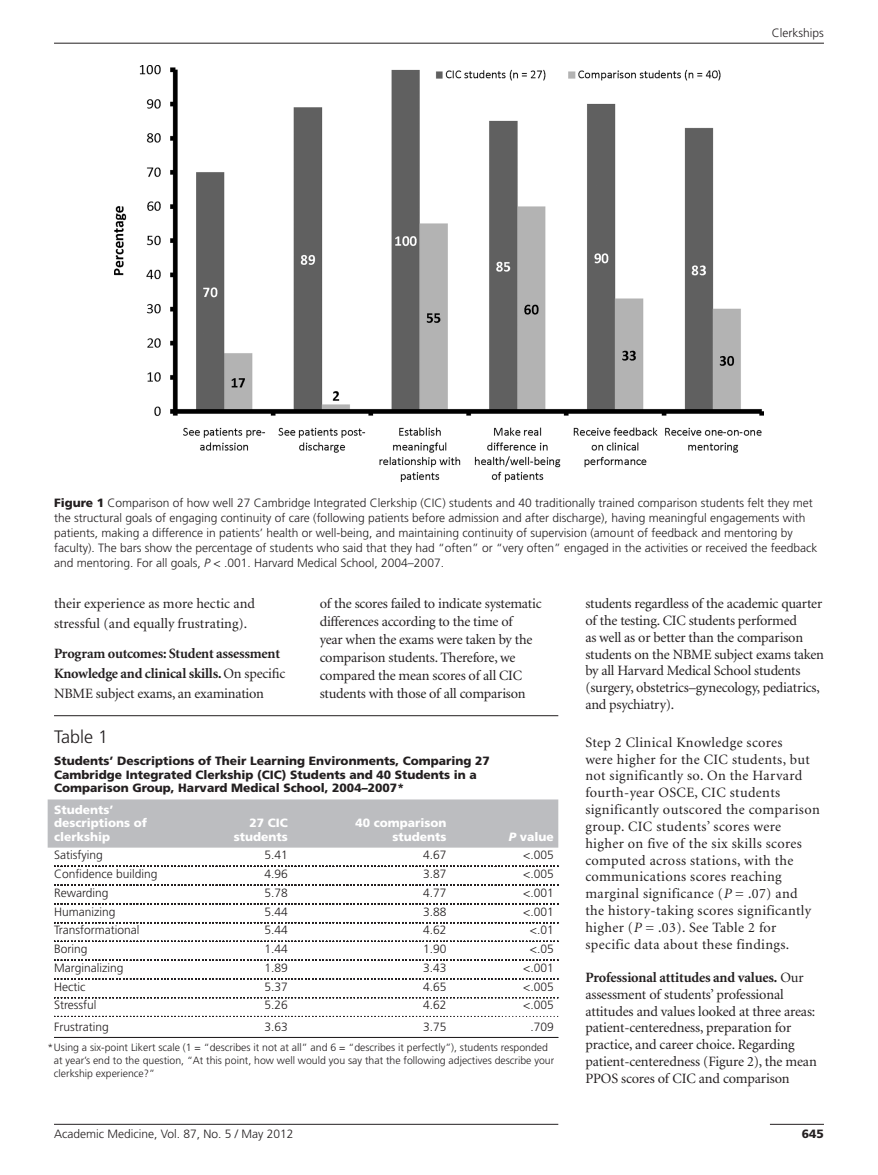
<style>
.page{position:relative;width:878px;height:1175px;background:#fff}
.page>*{position:absolute;margin:0;border:0;box-sizing:border-box;transform-origin:0 0}
.t1{font:300 18px "Frutiger";color:#231f20}
.t2{font:14.25px/16.8px "Minion";letter-spacing:-.01em;color:#231f20}
.t3{font:14.25px/16.8px "Minion";letter-spacing:.025em;color:#231f20}
.t4{font:700 14.25px/20.2px "Minion";letter-spacing:-.015em;color:#231f20}
.t5{font:300 12px/15px "Frutiger";color:#231f20}
.t6{font:900 12px/13.5px "Frutiger";color:#231f20}
.t7{font:900 12px/13.5px "Frutiger";color:#fff;text-align:right}
.t8{font:300 10.5px/12.8px "Frutiger";color:#231f20}
.s1{font-weight:900}
.s2{font-style:italic}
.s3{font-weight:400}
.s4{font-weight:700}
</style>
<div class="page">
<hr style="left:54px;top:43px;width:770px;height:1px;background:#231f20">
<hr style="left:54px;top:1124px;width:504px;height:1px;background:#231f20">
<hr style="left:770px;top:1124px;width:54px;height:1px;background:#231f20">
<img style="left:115px;top:66px;width:648px;height:415px">
<div style="left:48px;top:799px;width:510px;height:48px;background:#bcbdc0"></div>
<svg style="left:54px;top:866px;width:504px;height:1px"></svg>
<svg style="left:54px;top:884px;width:504px;height:1px"></svg>
<svg style="left:54px;top:903px;width:504px;height:1px"></svg>
<svg style="left:54px;top:922px;width:504px;height:1px"></svg>
<svg style="left:54px;top:941px;width:504px;height:1px"></svg>
<svg style="left:54px;top:959px;width:504px;height:1px"></svg>
<svg style="left:54px;top:978px;width:504px;height:1px"></svg>
<svg style="left:54px;top:997px;width:504px;height:1px"></svg>
<svg style="left:54px;top:1016px;width:504px;height:1px"></svg>
<hr style="left:54px;top:715px;width:504px;height:1px;background:#231f20">
<hr style="left:54px;top:1037px;width:504px;height:1px;background:#231f20">
<p class="t5" style="left:771px;top:26px;width:54px">Clerkships</p>
<p class="t5" style="left:54px;top:495px;width:765px"><span class="s1">Figure 1</span> Comparison of how well 27 Cambridge Integrated Clerkship (CIC) students and 40 traditionally trained comparison students felt they met the structural goals of engaging continuity of care (following patients before admission and after discharge), having meaningful engagements with patients, making a difference in patients’ health or well-being, and maintaining continuity of supervision (amount of feedback and mentoring by faculty). The bars show the percentage of students who said that they had “often” or “very often” engaged in the activities or received the feedback and mentoring. For all goals, <span class="s2">P</span> &lt; .001. Harvard Medical School, 2004–2007.</p>
<p class="t2" style="left:54px;top:594px;width:202px;line-height:20.2px">their experience as more hectic and stressful (and equally frustrating).</p>
<p class="t4" style="left:54px;top:643px;width:233px">Program outcomes: Student assessment<br>Knowledge and clinical skills. <span class="s3">On specific<br>NBME subject exams, an examination</span></p>
<p class="t2" style="left:320px;top:595px;width:223px;line-height:18px">of the scores failed to indicate systematic differences according to the time of<br>year when the exams were taken by the comparison students. Therefore, we compared the mean scores of all CIC students with those of all comparison</p>
<p class="t2" style="left:585px;top:596px;width:240px">students regardless of the academic quarter of the testing. CIC students performed<br>as well as or better than the comparison students on the NBME subject exams taken by all Harvard Medical School students (surgery, obstetrics–gynecology, pediatrics, and psychiatry).</p>
<p class="t3" style="left:585px;top:734px;width:236px">Step 2 Clinical Knowledge scores<br>were higher for the CIC students, but not significantly so. On the Harvard fourth-year OSCE, CIC students significantly outscored the comparison group. CIC students’ scores were higher on five of the six skills scores computed across stations, with the communications scores reaching marginal significance (<span class="s2">P</span> = .07) and the history-taking scores significantly higher (<span class="s2">P</span> = .03). See Table 2 for specific data about these findings.</p>
<p class="t2" style="left:585px;top:969px;width:233px"><span class="s4">Professional attitudes and values.</span> Our assessment of students’ professional attitudes and values looked at three areas: patient-centeredness, preparation for practice, and career choice. Regarding patient-centeredness (Figure 2), the mean PPOS scores of CIC and comparison</p>
<h1 class="t1" style="left:54px;top:726px;width:56px">Table 1</h1>
<p class="t6" style="left:54px;top:754px;width:437px">Students’ Descriptions of Their Learning Environments, Comparing 27<br>Cambridge Integrated Clerkship (CIC) Students and 40 Students in a<br>Comparison Group, Harvard Medical School, 2004–2007*</p>
<p class="t7" style="left:54px;top:803px;width:95px;text-align:left">Students’ descriptions of clerkship</p>
<p class="t7" style="left:234px;top:816px;width:56px">27 CIC students</p>
<p class="t7" style="left:355px;top:816px;width:93px">40 comparison students</p>
<p class="t7" style="left:508px;top:830px;width:47px"><span class="s2">P</span> value</p>
<p class="t5" style="left:54px;top:847px;width:50px">Satisfying</p>
<p class="t5" style="left:264px;top:847px;width:25px">5.41</p>
<p class="t5" style="left:423px;top:847px;width:25px">4.67</p>
<p class="t5" style="left:523px;top:847px;width:32px">&lt;.005</p>
<p class="t5" style="left:54px;top:866px;width:105px">Confidence building</p>
<p class="t5" style="left:264px;top:866px;width:25px">4.96</p>
<p class="t5" style="left:423px;top:866px;width:25px">3.87</p>
<p class="t5" style="left:523px;top:866px;width:32px">&lt;.005</p>
<p class="t5" style="left:54px;top:885px;width:56px">Rewarding</p>
<p class="t5" style="left:264px;top:885px;width:25px">5.78</p>
<p class="t5" style="left:423px;top:885px;width:25px">4.77</p>
<p class="t5" style="left:523px;top:885px;width:32px">&lt;.001</p>
<p class="t5" style="left:54px;top:904px;width:63px">Humanizing</p>
<p class="t5" style="left:264px;top:904px;width:25px">5.44</p>
<p class="t5" style="left:423px;top:904px;width:25px">3.88</p>
<p class="t5" style="left:523px;top:904px;width:32px">&lt;.001</p>
<p class="t5" style="left:54px;top:922px;width:87px">Transformational</p>
<p class="t5" style="left:264px;top:922px;width:25px">5.44</p>
<p class="t5" style="left:423px;top:922px;width:25px">4.62</p>
<p class="t5" style="left:530px;top:922px;width:25px">&lt;.01</p>
<p class="t5" style="left:54px;top:941px;width:35px">Boring</p>
<p class="t5" style="left:264px;top:941px;width:25px">1.44</p>
<p class="t5" style="left:423px;top:941px;width:25px">1.90</p>
<p class="t5" style="left:530px;top:941px;width:25px">&lt;.05</p>
<p class="t5" style="left:54px;top:960px;width:71px">Marginalizing</p>
<p class="t5" style="left:264px;top:960px;width:25px">1.89</p>
<p class="t5" style="left:423px;top:960px;width:25px">3.43</p>
<p class="t5" style="left:523px;top:960px;width:32px">&lt;.001</p>
<p class="t5" style="left:54px;top:979px;width:33px">Hectic</p>
<p class="t5" style="left:264px;top:979px;width:25px">5.37</p>
<p class="t5" style="left:423px;top:979px;width:25px">4.65</p>
<p class="t5" style="left:523px;top:979px;width:32px">&lt;.005</p>
<p class="t5" style="left:54px;top:997px;width:44px">Stressful</p>
<p class="t5" style="left:264px;top:997px;width:25px">5.26</p>
<p class="t5" style="left:423px;top:997px;width:25px">4.62</p>
<p class="t5" style="left:523px;top:997px;width:32px">&lt;.005</p>
<p class="t5" style="left:54px;top:1020px;width:56px">Frustrating</p>
<p class="t5" style="left:264px;top:1020px;width:25px">3.63</p>
<p class="t5" style="left:423px;top:1020px;width:25px">3.75</p>
<p class="t5" style="left:530px;top:1020px;width:25px">.709</p>
<p class="t8" style="left:54px;top:1041px;width:502px;text-indent:-6px">* Using a six-point Likert scale (1 = “describes it not at all” and 6 = “describes it perfectly”), students responded at year’s end to the question, “At this point, how well would you say that the following adjectives describe your clerkship experience?”</p>
<p class="t5" style="left:54px;top:1126px;width:241px">Academic Medicine, Vol. 87, No. 5 / May 2012</p>
<p class="t6" style="left:801px;top:1127px;width:24px">645</p>
</div>
